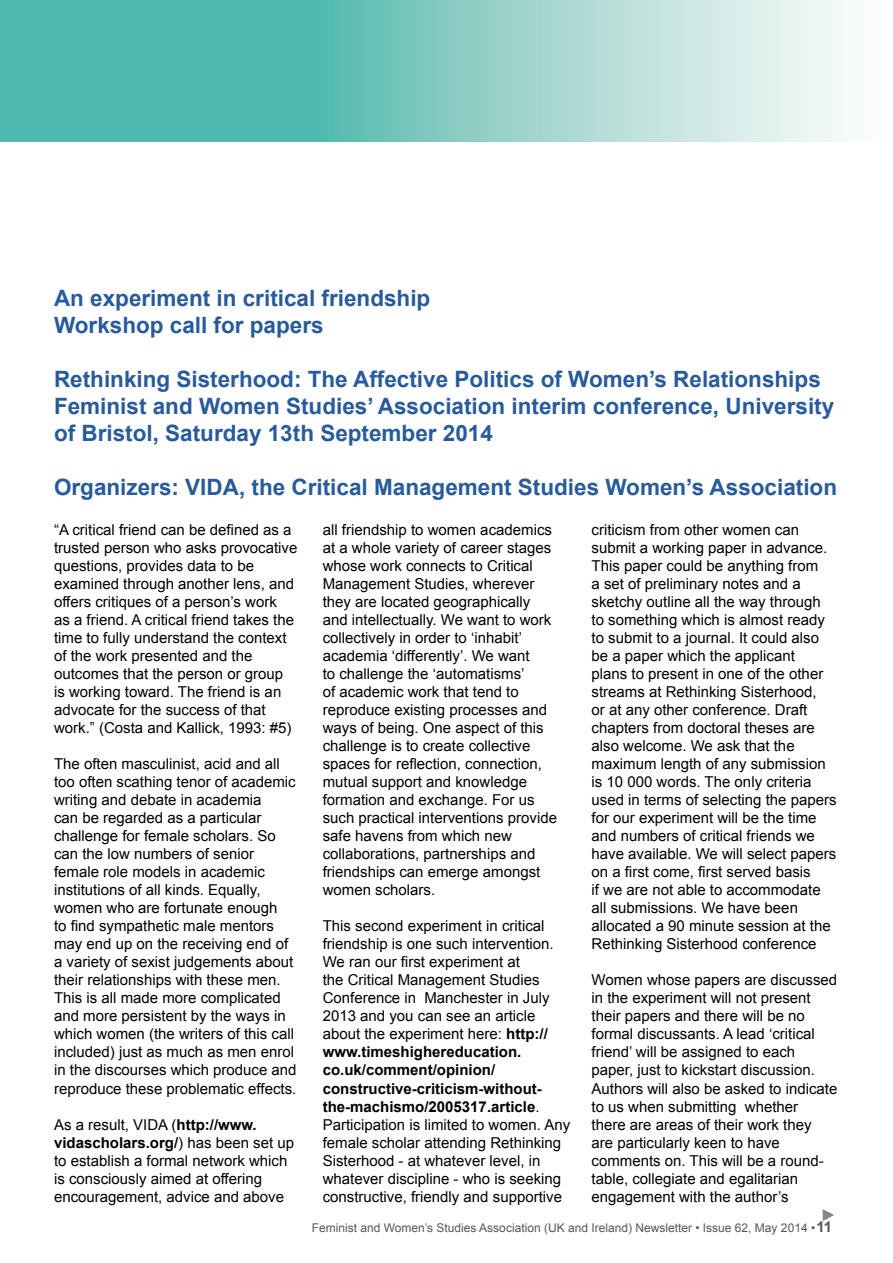
<style>
.page{position:relative;width:893px;height:1263px;background:#fff}
.page>*{position:absolute;margin:0;border:0;box-sizing:border-box;transform-origin:0 0}
.t1{font:700 22.5px/27px "Arial";color:#275b9b}
.t2{font:15px/18px "Arial";color:#000}
.t3{font:12px "Arial";color:#575756}
.s1{font-weight:700}
.s2{font-weight:700;font-size:15px}
</style>
<div class="page">
<div style="left:0;top:0;width:323px;height:142px;background:#4ebaaf"></div>
<div style="left:316px;top:0;width:577px;height:142px;background:linear-gradient(to right,#5dbaaf,#fff)"></div>
<svg style="left:823px;top:1209px;width:11px;height:12px"></svg>
<h1 class="t1" style="left:54px;top:285px;width:378px">An experiment in critical friendship<br>Workshop call for papers</h1>
<h1 class="t1" style="left:54px;top:366px;width:782px">Rethinking Sisterhood: The Affective Politics of Women’s Relationships<br>Feminist and Women Studies’ Association interim conference, University of Bristol, Saturday 13th September 2014</h1>
<h1 class="t1" style="left:54px;top:474px;width:785px">Organizers: VIDA, the Critical Management Studies Women’s Association</h1>
<p class="t2" style="left:54px;top:521px;width:245px">“A critical friend can be defined as a trusted person who asks provocative questions, provides data to be examined through another lens, and offers critiques of a person’s work<br>as a friend. A critical friend takes the time to fully understand the context of the work presented and the outcomes that the person or group is working toward. The friend is an advocate for the success of that work.” (Costa and Kallick, 1993: #5)</p>
<p class="t2" style="left:54px;top:755px;width:244px">The often masculinist, acid and all too often scathing tenor of academic writing and debate in academia<br>can be regarded as a particular challenge for female scholars. So can the low numbers of senior female role models in academic institutions of all kinds. Equally, women who are fortunate enough<br>to find sympathetic male mentors may end up on the receiving end of a variety of sexist judgements about their relationships with these men.<br>This is all made more complicated and more persistent by the ways in which women (the writers of this call included) just as much as men enrol in the discourses which produce and reproduce these problematic effects.</p>
<p class="t2" style="left:54px;top:1115px;width:242px">As a result, VIDA (<span class="s1">http://www. vidascholars.org/</span>) has been set up to establish a formal network which is consciously aimed at offering encouragement, advice and above</p>
<p class="t2" style="left:323px;top:521px;width:236px">all friendship to women academics at a whole variety of career stages whose work connects to Critical<br>Management Studies, wherever they are located geographically and intellectually. We want to work collectively in order to ‘inhabit’ academia ‘differently’. We want<br>to challenge the ‘automatisms’<br>of academic work that tend to reproduce existing processes and ways of being. One aspect of this challenge is to create collective spaces for reflection, connection, mutual support and knowledge formation and exchange. For us such practical interventions provide safe havens from which new collaborations, partnerships and friendships can emerge amongst women scholars.</p>
<p class="t2" style="left:323px;top:917px;width:249px">This second experiment in critical friendship is one such intervention.<br>We ran our first experiment at<br>the Critical Management Studies Conference in Manchester in July 2013 and you can see an article about the experiment here: <span class="s1">http:// www.timeshighereducation. co.uk/comment/opinion/ constructive-criticism-without&shy;the-machismo/2005317.article</span>.<br>Participation is limited to women. Any female scholar attending Rethinking Sisterhood - at whatever level, in whatever discipline - who is seeking constructive, friendly and supportive</p>
<p class="t2" style="left:591px;top:521px;width:247px">criticism from other women can submit a working paper in advance.<br>This paper could be anything from<br>a set of preliminary notes and a sketchy outline all the way through to something which is almost ready to submit to a journal. It could also be a paper which the applicant<br>plans to present in one of the other streams at Rethinking Sisterhood,<br>or at any other conference. Draft chapters from doctoral theses are also welcome. We ask that the maximum length of any submission is 10 000 words. The only criteria used in terms of selecting the papers for our experiment will be the time and numbers of critical friends we have available. We will select papers on a first come, first served basis<br>if we are not able to accommodate all submissions. We have been allocated a 90 minute session at the Rethinking Sisterhood conference</p>
<p class="t2" style="left:591px;top:971px;width:247px">Women whose papers are discussed in the experiment will not present their papers and there will be no formal discussants. A lead ‘critical friend’ will be assigned to each paper, just to kickstart discussion.<br>Authors will also be asked to indicate to us when submitting whether<br>there are areas of their work they<br>are particularly keen to have comments on. This will be a round&shy;table, collegiate and egalitarian engagement with the author’s</p>
<p class="t3" style="left:312px;top:1220px;width:522px">Feminist and Women’s Studies Association (UK and Ireland) Newsletter • Issue 62, May 2014 •<span class="s2">11</span></p>
</div>
